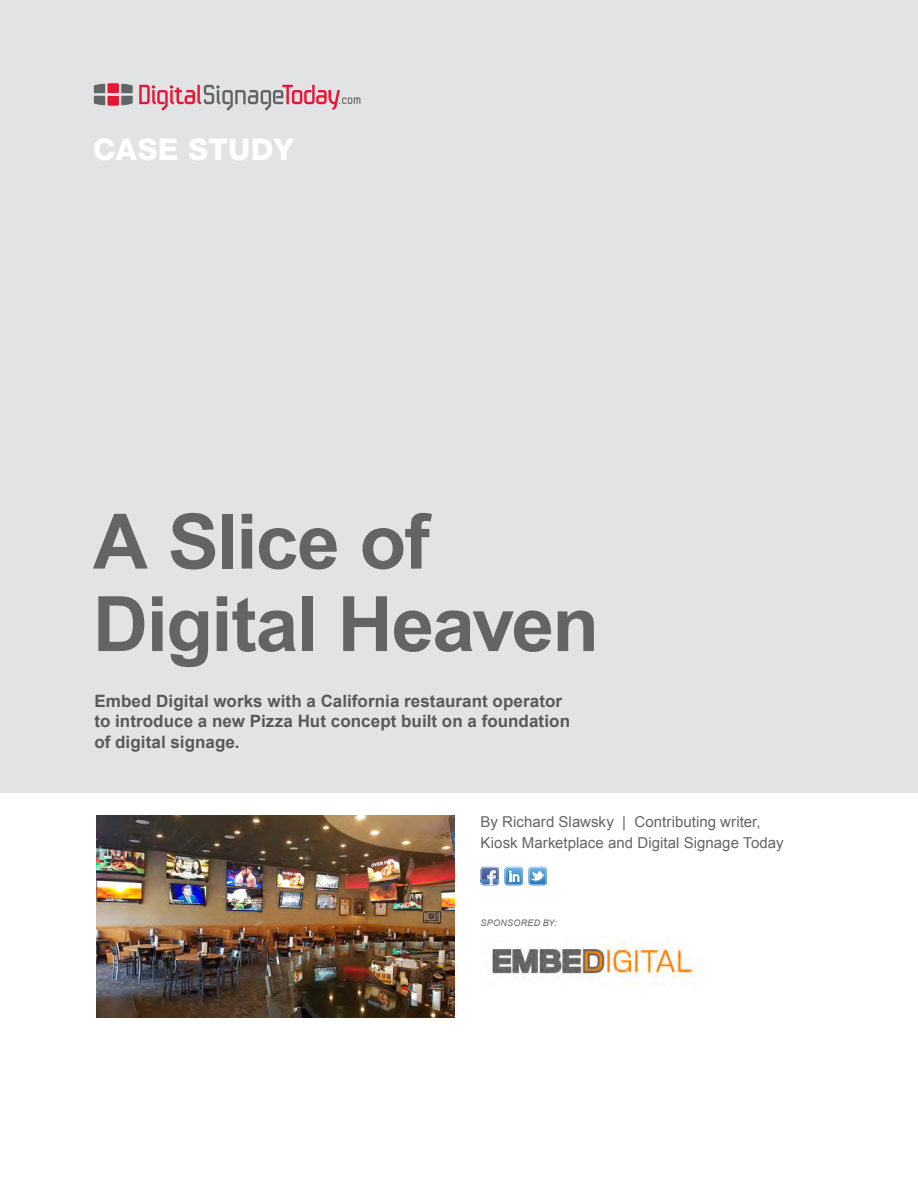
<style>
.page{position:relative;width:918px;height:1188px;background:#fff}
.page>*{position:absolute;margin:0;border:0;box-sizing:border-box;transform-origin:0 0}
.t1{font:700 76.5px/82.5px "Arial";letter-spacing:-.025em;color:#636466}
.t2{font:800 30px "Helvetica Neue LT Std";letter-spacing:.01em;color:#fff}
.t3{font:700 16.95px/20.4px "Arial";letter-spacing:.005em;color:#58595b}
.t4{font:15px/21px "Arial";letter-spacing:.005em;color:#636466}
.t5{font:italic 9px "Arial";letter-spacing:.03em;color:#636466}
</style>
<div class="page">
<div style="left:0;top:0;width:918px;height:793px;background:#e2e3e4"></div>
<svg style="left:93px;top:83px;width:267px;height:28px"></svg>
<svg style="left:481px;top:868px;width:18px;height:18px"></svg>
<img style="left:481px;top:867px;width:17px;height:4px">
<svg style="left:505px;top:867px;width:18px;height:18px"></svg>
<svg style="left:529px;top:867px;width:18px;height:18px"></svg>
<img style="left:96px;top:816px;width:358px;height:201px">
<img style="left:492px;top:936px;width:211px;height:50px">
<h2 class="t2" style="left:93px;top:131px;width:203px">CASE STUDY</h2>
<h1 class="t1" style="left:93px;top:503px;width:508px">A Slice of<br>Digital Heaven</h1>
<p class="t3" style="left:94px;top:691px;width:477px">Embed Digital works with a California restaurant operator to introduce a new Pizza Hut concept built on a foundation of digital signage.</p>
<p class="t4" style="left:481px;top:811px;width:304px">By Richard Slawsky | Contributing writer,<br>Kiosk Marketplace and Digital Signage Today</p>
<p class="t5" style="left:481px;top:917px;width:78px">SPONSORED BY:</p>
</div>
